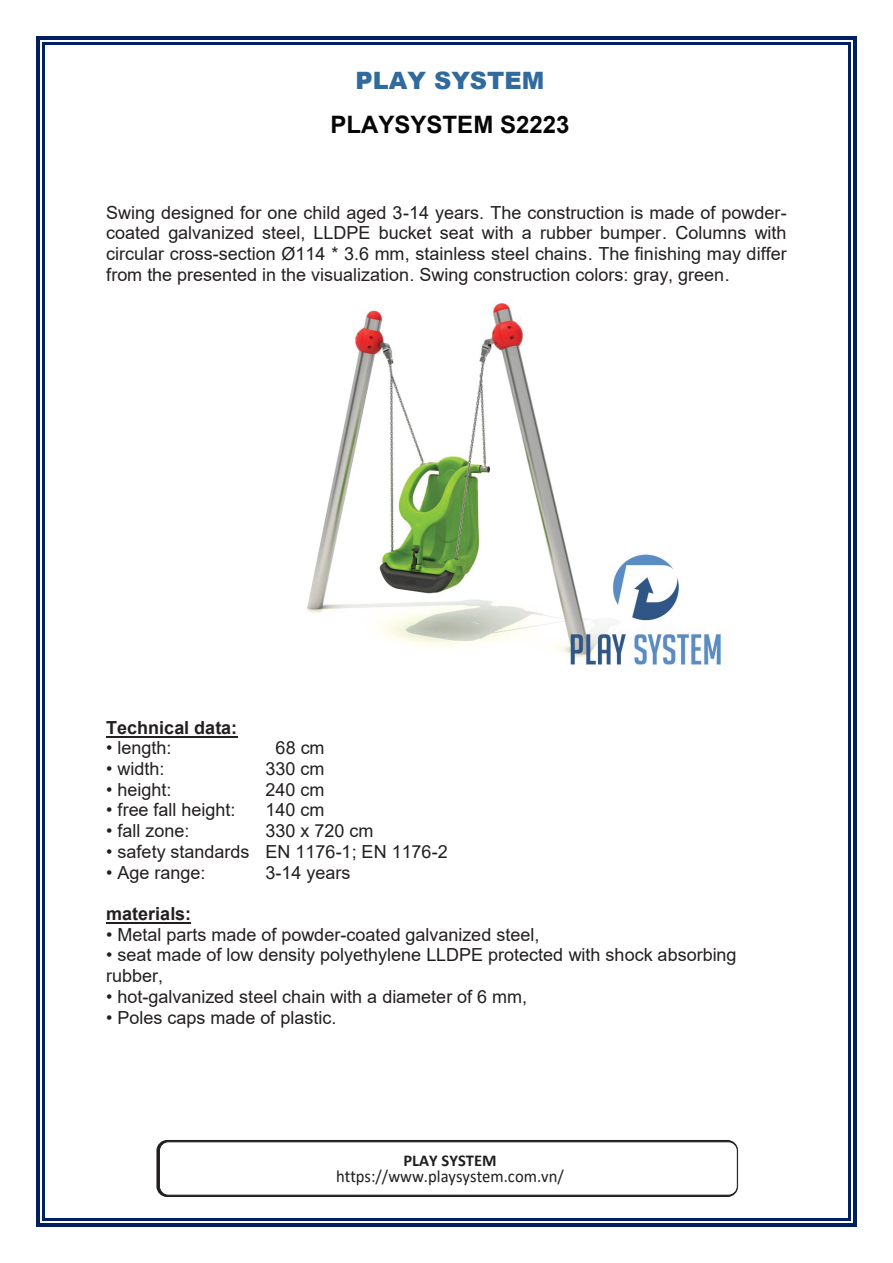
<style>
.page{position:relative;width:893px;height:1263px;background:#fff}
.page>*{position:absolute;margin:0;border:0;box-sizing:border-box;transform-origin:0 0}
.t1{font:700 24px "Arial";color:#050605}
.t2{font:900 24px "Arial";color:#316a9d}
.t3{font:18px/20.7px "Arial";color:#231f20;text-align:justify}
.t4{font:700 18px "Arial";color:#231f20}
.t5{font:17.25px "Calibri";color:#211e1e;scale:.96 1}
.t6{font:700 16.5px "Calibri";color:#211e1e}
.s1{font-family:"Myriad Pro"}
</style>
<div class="page">
<div style="left:156px;top:1140px;width:582px;height:57px;border:4px solid #231f20;border-radius:9px"></div>
<div style="left:159px;top:1142px;width:578px;height:53px;background:#fff;border-radius:9px"></div>
<div style="left:159px;top:1142px;width:579px;height:53px;border:1px solid #231f20;border-radius:9px"></div>
<hr style="left:106px;top:736px;width:131px;height:1px;background:#231f20">
<hr style="left:106px;top:922px;width:85px;height:2px;background:#231f20">
<svg style="left:36px;top:36px;width:9px;height:9px"></svg>
<hr style="left:45px;top:36px;width:803px;height:4px;background:#002060">
<hr style="left:45px;top:43px;width:803px;height:2px;background:#002060">
<svg style="left:848px;top:36px;width:9px;height:9px"></svg>
<hr style="left:36px;top:45px;width:4px;height:1173px;background:#002060">
<hr style="left:43px;top:45px;width:2px;height:1173px;background:#002060">
<hr style="left:853px;top:45px;width:4px;height:1173px;background:#002060">
<hr style="left:848px;top:45px;width:2px;height:1173px;background:#002060">
<svg style="left:36px;top:1218px;width:9px;height:9px"></svg>
<hr style="left:45px;top:1223px;width:803px;height:4px;background:#002060">
<hr style="left:45px;top:1218px;width:803px;height:2px;background:#002060">
<svg style="left:848px;top:1218px;width:9px;height:9px"></svg>
<img style="left:306px;top:302px;width:416px;height:364px">
<h1 class="t2" style="left:356px;top:63px;width:190px">PLAY SYSTEM</h1>
<h1 class="t1" style="left:331px;top:108px;width:240px">PLAYSYSTEM S2223</h1>
<p class="t3" style="left:106px;top:202px;width:682px">Swing designed for one child aged 3-14 years. The construction is made of powder&shy;coated galvanized steel, LLDPE bucket seat with a rubber bumper. Columns with circular cross-section Ø114 * 3.6 mm, stainless steel chains. The finishing may differ from the presented in the visualization. Swing construction colors: gray, green.</p>
<p class="t4" style="left:106px;top:715px;width:132px">Technical data:</p>
<p class="t3" style="left:106px;top:738px;width:67px">• length:</p>
<p class="t3" style="left:276px;top:738px;width:50px">68 cm</p>
<p class="t3" style="left:106px;top:758px;width:60px">• width:</p>
<p class="t3" style="left:266px;top:758px;width:61px">330 cm</p>
<p class="t3" style="left:106px;top:779px;width:67px">• height:</p>
<p class="t3" style="left:266px;top:779px;width:61px">240 cm</p>
<p class="t3" style="left:106px;top:800px;width:131px">• free fall height:</p>
<p class="t3" style="left:265px;top:800px;width:61px">140 cm</p>
<p class="t3" style="left:106px;top:820px;width:85px">• fall zone:</p>
<p class="t3" style="left:265px;top:820px;width:109px">330 x 720 cm</p>
<p class="t3" style="left:106px;top:841px;width:343px">• safety standards EN 1176-1; EN 1176-2</p>
<p class="t3" style="left:106px;top:862px;width:101px">• Age range:</p>
<p class="t3" style="left:265px;top:862px;width:87px">3-14 years</p>
<p class="t4" style="left:106px;top:901px;width:86px">materials:</p>
<p class="t3" style="left:106px;top:924px;width:435px">• Metal parts made of powder-coated galvanized steel,</p>
<p class="t3" style="left:106px;top:945px;width:632px">• seat made of low density polyethylene LLDPE protected with shock absorbing rubber,</p>
<p class="t3" style="left:106px;top:986px;width:423px">• hot-galvanized steel chain with a diameter of 6 mm,</p>
<p class="t3" style="left:106px;top:1007px;width:232px">• Poles caps made of plastic.</p>
<p class="t6" style="left:403px;top:1149px;width:95px">PLAY SYSTEM</p>
<p class="t5" style="left:336px;top:1164px;width:239px">h<span class="s1">tt</span>ps://www.playsystem.com.vn/</p>
</div>
